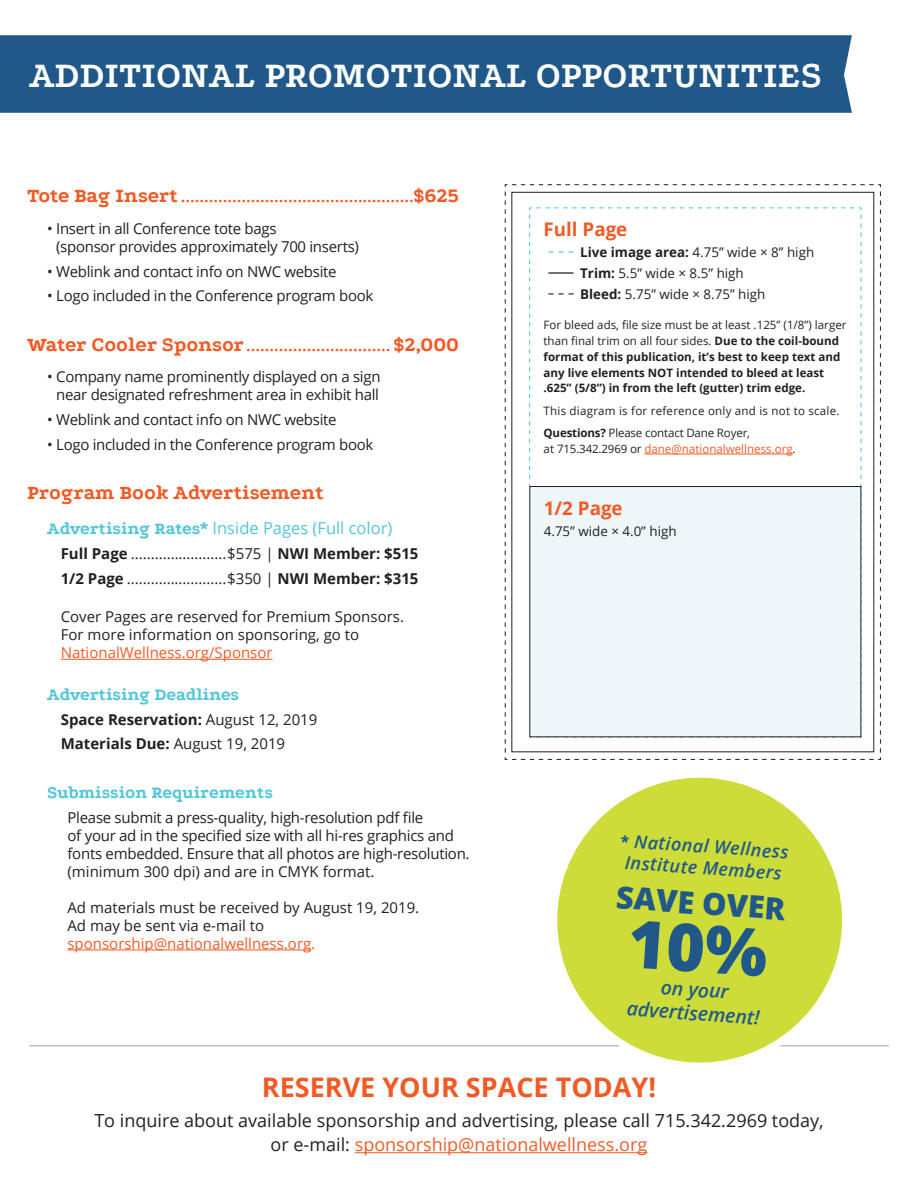
<style>
.page{position:relative;width:918px;height:1188px;background:#fff}
.page>*{position:absolute;margin:0;border:0;box-sizing:border-box;transform-origin:0 0}
.t1{font:700 37.5px "Podkova";color:#fff}
.t2{font:800 30.75px "Open Sans";color:#205989}
.t3{font:700 27px "Open Sans";color:#f15a25}
.t4{font:21px "Podkova";color:#f15a25}
.t5{font:800 21px "Podkova";color:#f15a25}
.t6{font:italic 600 19.5px/23.4px "Open Sans";color:#205989;text-align:center}
.t7{font:700 18.75px "Open Sans";color:#f15a25}
.t8{font:18px/24px "Open Sans";color:#231f20;text-align:center}
.t9{font:800 18px "Podkova";color:#51c6da}
.t10{font:italic 600 18px/21.6px "Open Sans";color:#205989}
.t11{font:16.5px "Open Sans";color:#51c6da}
.t12{font:15px/18px "Open Sans";letter-spacing:-.02em;color:#231f20}
.t13{font:15px/18px "Open Sans";color:#231f20}
.t14{font:15px "Open Sans";color:#f15a25}
.t15{font:700 15px/24.8px "Open Sans";color:#231f20}
.t16{font:13.35px/21px "Open Sans";color:#231f20}
.t17{font:700 11.55px/15.9px "Open Sans";color:#231f20}
.t18{font:11.55px/22.4px "Open Sans";letter-spacing:.02em;color:#231f20}
.t19{font:11.55px "Open Sans";color:#f15a25}
.s1{font-weight:800}
.s2{font-family:"Podkova";font-weight:800;font-size:18px}
.s3{font-weight:700}
.s4{font-weight:400}
.s5{color:#231f20}
.s6{font-family:"Podkova";font-weight:800;font-style:normal}
.s7{color:#f15a25}
</style>
<div class="page">
<div style="left:0;top:35px;width:852px;height:78px;background:#205989"></div>
<svg style="left:504px;top:184px;width:377px;height:576px"></svg>
<svg style="left:529px;top:207px;width:333px;height:531px"></svg>
<div style="left:530px;top:487px;width:331px;height:250px;background:#edf7fa"></div>
<svg style="left:548px;top:293px;width:26px;height:2px"></svg>
<hr style="left:548px;top:272px;width:26px;height:2px;background:#231f20">
<svg style="left:548px;top:251px;width:26px;height:2px"></svg>
<hr style="left:61px;top:659px;width:212px;height:1px;background:#f15a25">
<hr style="left:68px;top:950px;width:243px;height:1px;background:#f15a25">
<hr style="left:355px;top:1152px;width:292px;height:1px;background:#f15a25">
<hr style="left:29px;top:1045px;width:860px;height:1px;background:#bcbec0">
<svg style="left:541px;top:777px;width:317px;height:286px"></svg>
<div style="left:629px;top:920px;width:139px;height:57px;background:#cddc39"></div>
<h1 class="t1" style="left:29px;top:49px;width:794px">ADDITIONAL PROMOTIONAL OPPORTUNITIES</h1>
<h3 class="t4" style="left:27px;top:182px;width:433px"><span class="s1">Tote Bag Insert</span> ..................................................<span class="s1">$625</span></h3>
<p class="t12" style="left:56px;top:219px;width:304px;text-indent:-9px">• Insert in all Conference tote bags<br>(sponsor provides approximately 700 inserts)</p>
<p class="t12" style="left:47px;top:262px;width:291px">• Weblink and contact info on NWC website</p>
<p class="t12" style="left:47px;top:286px;width:328px">• Logo included in the Conference program book</p>
<h3 class="t4" style="left:27px;top:330px;width:433px"><span class="s1">Water Cooler Sponsor</span>............................... <span class="s1">$2,000</span></h3>
<p class="t12" style="left:47px;top:367px;width:335px;text-align:center">• Company name prominently displayed on a sign near designated refreshment area in exhibit hall</p>
<p class="t12" style="left:47px;top:410px;width:291px">• Weblink and contact info on NWC website</p>
<p class="t12" style="left:47px;top:435px;width:328px">• Logo included in the Conference program book</p>
<h3 class="t5" style="left:27px;top:477px;width:298px">Program Book Advertisement</h3>
<p class="t11" style="left:47px;top:517px;width:347px"><span class="s2">Advertising Rates*</span> Inside Pages (Full color)</p>
<p class="t12" style="left:61px;top:541px;width:359px;line-height:24.8px"><span class="s3">Full Page</span> ........................$575 | <span class="s3">NWI Member: $515<br>1/2 Page</span> .........................$350 | <span class="s3">NWI Member: $315</span></p>
<p class="t13" style="left:61px;top:607px;width:345px">Cover Pages are reserved for Premium Sponsors.<br>For more information on sponsoring, go to</p>
<p class="t14" style="left:61px;top:642px;width:213px">NationalWellness.org/Sponsor</p>
<p class="t9" style="left:47px;top:681px;width:193px">Advertising Deadlines</p>
<p class="t15" style="left:61px;top:707px;width:258px">Space Reservation: <span class="s4">August 12, 2019<br></span>Materials Due: <span class="s4">August 19, 2019</span></p>
<p class="t9" style="left:47px;top:779px;width:227px">Submission Requirements</p>
<p class="t12" style="left:68px;top:808px;width:404px">Please submit a press-quality, high-resolution pdf file<br>of your ad in the specified size with all hi-res graphics and fonts embedded. Ensure that all photos are high-resolution. (minimum 300 dpi) and are in CMYK format.</p>
<p class="t13" style="left:68px;top:898px;width:353px">Ad materials must be received by August 19, 2019.<br>Ad may be sent via e-mail to</p>
<p class="t14" style="left:68px;top:933px;width:249px">sponsorship@nationalwellness.org.</p>
<p class="t7" style="left:544px;top:216px;width:85px">Full Page</p>
<p class="t16" style="left:580px;top:241px;width:236px"><span class="s3">Live image area:</span> 4.75” wide × 8” high<br><span class="s3">Trim:</span> 5.5” wide × 8.5” high<br><span class="s3">Bleed:</span> 5.75” wide × 8.75” high</p>
<p class="t17" style="left:544px;top:316px;width:304px"><span class="s4">For bleed ads, file size must be at least .125” (1/8”) larger than final trim on all four sides.</span> Due to the coil-bound format of this publication, it’s best to keep text and any live elements NOT intended to bleed at least .625” (5/8”) in from the left (gutter) trim edge.</p>
<p class="t18" style="left:544px;top:399px;width:297px">This diagram is for reference only and is not to scale.<br><span class="s3">Questions?</span> Please contact Dane Royer,</p>
<p class="t19" style="left:544px;top:441px;width:254px"><span class="s5">at 715.342.2969 or</span> dane@nationalwellness.org<span class="s5">.</span></p>
<p class="t7" style="left:544px;top:495px;width:80px">1/2 Page</p>
<p class="t16" style="left:544px;top:520px;width:134px">4.75” wide × 4.0” high</p>
<p class="t10" style="left:622px;top:829px;width:169px;rotate:4deg"><span class="s6">*</span> National Wellness<br>Institute Members</p>
<h2 class="t2" style="left:618px;top:874px;width:171px;rotate:4deg">SAVE OVER</h2>
<h3 class="t6" style="left:629px;top:973px;width:134px;rotate:4deg">on your advertisement!</h3>
<h3 class="t3" style="left:262px;top:1068px;width:396px">RESERVE YOUR SPACE TODAY!</h3>
<p class="t8" style="left:94px;top:1108px;width:731px">To inquire about available sponsorship and advertising, please call 715.342.2969 today, or e-mail: <span class="s7">sponsorship@nationalwellness.org</span></p>
</div>
